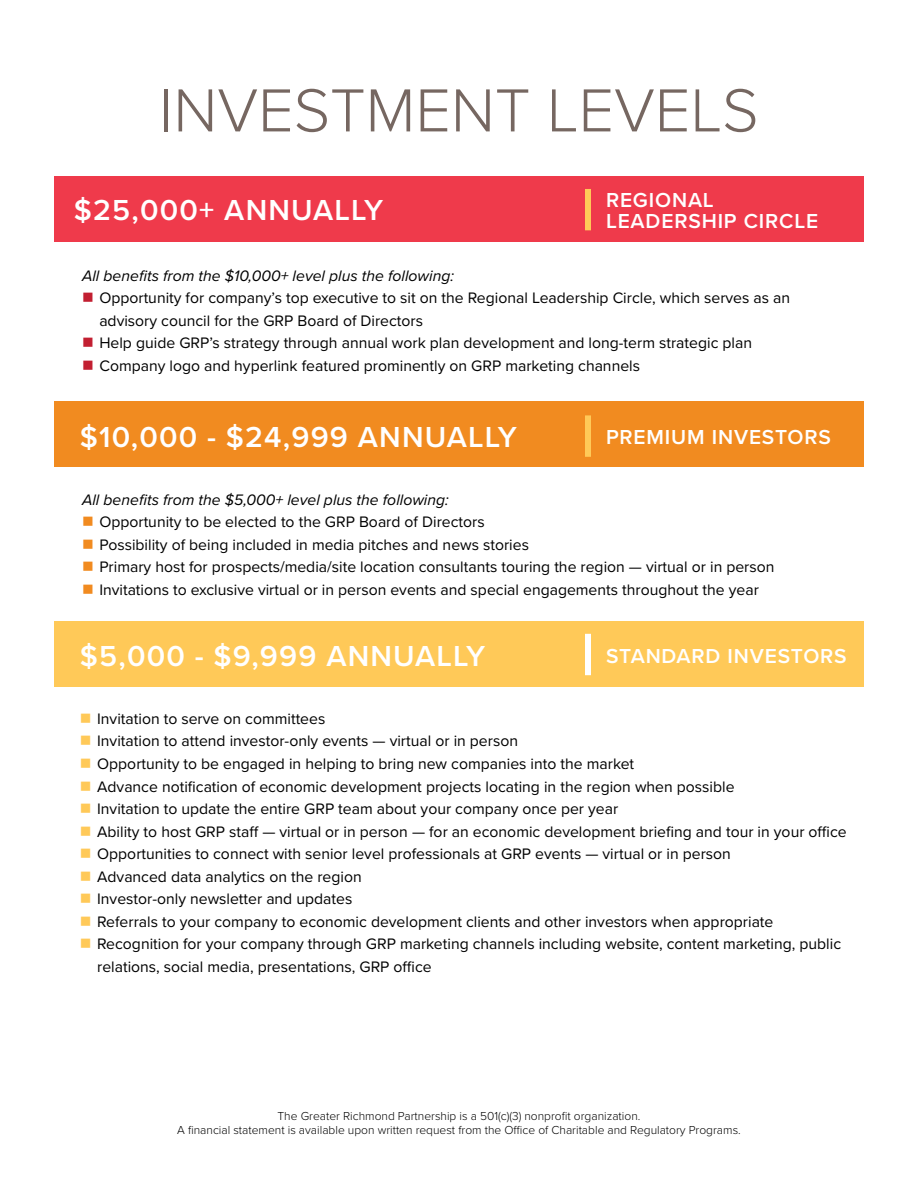
<style>
.page{position:relative;width:918px;height:1188px;background:#fff}
.page>*{position:absolute;margin:0;border:0;box-sizing:border-box;transform-origin:0 0}
.t1{font:300 63px "Proxima Nova";color:#766761}
.t2{font:600 30px "Proxima Nova";letter-spacing:.04em;color:#fff}
.t3{font:600 21px/21px "Proxima Nova";letter-spacing:.04em;color:#fff}
.t4{font:15.75px/22.5px "Proxima Nova";color:#000}
.t5{font:italic 15.75px "Proxima Nova";color:#000}
.t6{font:300 12px/14.4px "Proxima Nova";color:#000;text-align:center}
.s1{color:#c21f31}
.s2{color:#f18b20}
.s3{color:#ffc958}
</style>
<div class="page">
<div style="left:54px;top:621px;width:810px;height:66px;background:#ffc958"></div>
<div style="left:54px;top:401px;width:810px;height:66px;background:#f18b20"></div>
<div style="left:54px;top:176px;width:810px;height:66px;background:#ef3a4b"></div>
<div style="left:585px;top:189px;width:6px;height:41px;background:#ffc958"></div>
<div style="left:585px;top:415px;width:6px;height:42px;background:#ffc958"></div>
<div style="left:585px;top:634px;width:6px;height:41px;background:#fff"></div>
<h1 class="t1" style="left:159px;top:63px;width:601px">INVESTMENT LEVELS</h1>
<h2 class="t2" style="left:74px;top:187px;width:311px">$25,000+ ANNUALLY</h2>
<h3 class="t3" style="left:606px;top:189px;width:214px">REGIONAL<br>LEADERSHIP CIRCLE</h3>
<p class="t5" style="left:82px;top:264px;width:373px">All benefits from the $10,000+ level plus the following:</p>
<p class="t4" style="left:99px;top:286px;width:692px;text-indent:-17px"><span class="s1">■</span> Opportunity for company’s top executive to sit on the Regional Leadership Circle, which serves as an advisory council for the GRP Board of Directors</p>
<p class="t4" style="left:82px;top:331px;width:672px"><span class="s1">■</span> Help guide GRP’s strategy through annual work plan development and long-term strategic plan</p>
<p class="t4" style="left:82px;top:354px;width:560px"><span class="s1">■</span> Company logo and hyperlink featured prominently on GRP marketing channels</p>
<h2 class="t2" style="left:80px;top:415px;width:438px">$10,000 - $24,999 ANNUALLY</h2>
<h3 class="t3" style="left:606px;top:426px;width:226px">PREMIUM INVESTORS</h3>
<p class="t5" style="left:82px;top:488px;width:368px">All benefits from the $5,000+ level plus the following:</p>
<p class="t4" style="left:82px;top:510px;width:404px"><span class="s2">■</span> Opportunity to be elected to the GRP Board of Directors</p>
<p class="t4" style="left:82px;top:533px;width:448px"><span class="s2">■</span> Possibility of being included in media pitches and news stories</p>
<p class="t4" style="left:82px;top:555px;width:694px"><span class="s2">■</span> Primary host for prospects/media/site location consultants touring the region — virtual or in person</p>
<p class="t4" style="left:82px;top:578px;width:678px"><span class="s2">■</span> Invitations to exclusive virtual or in person events and special engagements throughout the year</p>
<h2 class="t2" style="left:80px;top:634px;width:407px">$5,000 - $9,999 ANNUALLY</h2>
<h3 class="t3" style="left:606px;top:645px;width:242px">STANDARD INVESTORS</h3>
<p class="t4" style="left:80px;top:707px;width:247px"><span class="s3">■</span> Invitation to serve on committees</p>
<p class="t4" style="left:80px;top:729px;width:440px"><span class="s3">■</span> Invitation to attend investor-only events — virtual or in person</p>
<p class="t4" style="left:80px;top:752px;width:556px"><span class="s3">■</span> Opportunity to be engaged in helping to bring new companies into the market</p>
<p class="t4" style="left:80px;top:774px;width:656px"><span class="s3">■</span> Advance notification of economic development projects locating in the region when possible</p>
<p class="t4" style="left:80px;top:797px;width:540px"><span class="s3">■</span> Invitation to update the entire GRP team about your company once per year</p>
<p class="t4" style="left:80px;top:819px;width:768px"><span class="s3">■</span> Ability to host GRP staff — virtual or in person — for an economic development briefing and tour in your office</p>
<p class="t4" style="left:80px;top:842px;width:653px"><span class="s3">■</span> Opportunities to connect with senior level professionals at GRP events — virtual or in person</p>
<p class="t4" style="left:80px;top:864px;width:283px"><span class="s3">■</span> Advanced data analytics on the region</p>
<p class="t4" style="left:80px;top:887px;width:274px"><span class="s3">■</span> Investor-only newsletter and updates</p>
<p class="t4" style="left:80px;top:909px;width:695px"><span class="s3">■</span> Referrals to your company to economic development clients and other investors when appropriate</p>
<p class="t4" style="left:97px;top:932px;width:745px;text-indent:-17px"><span class="s3">■</span> Recognition for your company through GRP marketing channels including website, content marketing, public relations, social media, presentations, GRP office</p>
<p class="t6" style="left:177px;top:1108px;width:565px">The Greater Richmond Partnership is a 501(c)(3) nonprofit organization.<br>A financial statement is available upon written request from the Office of Charitable and Regulatory Programs.</p>
</div>
